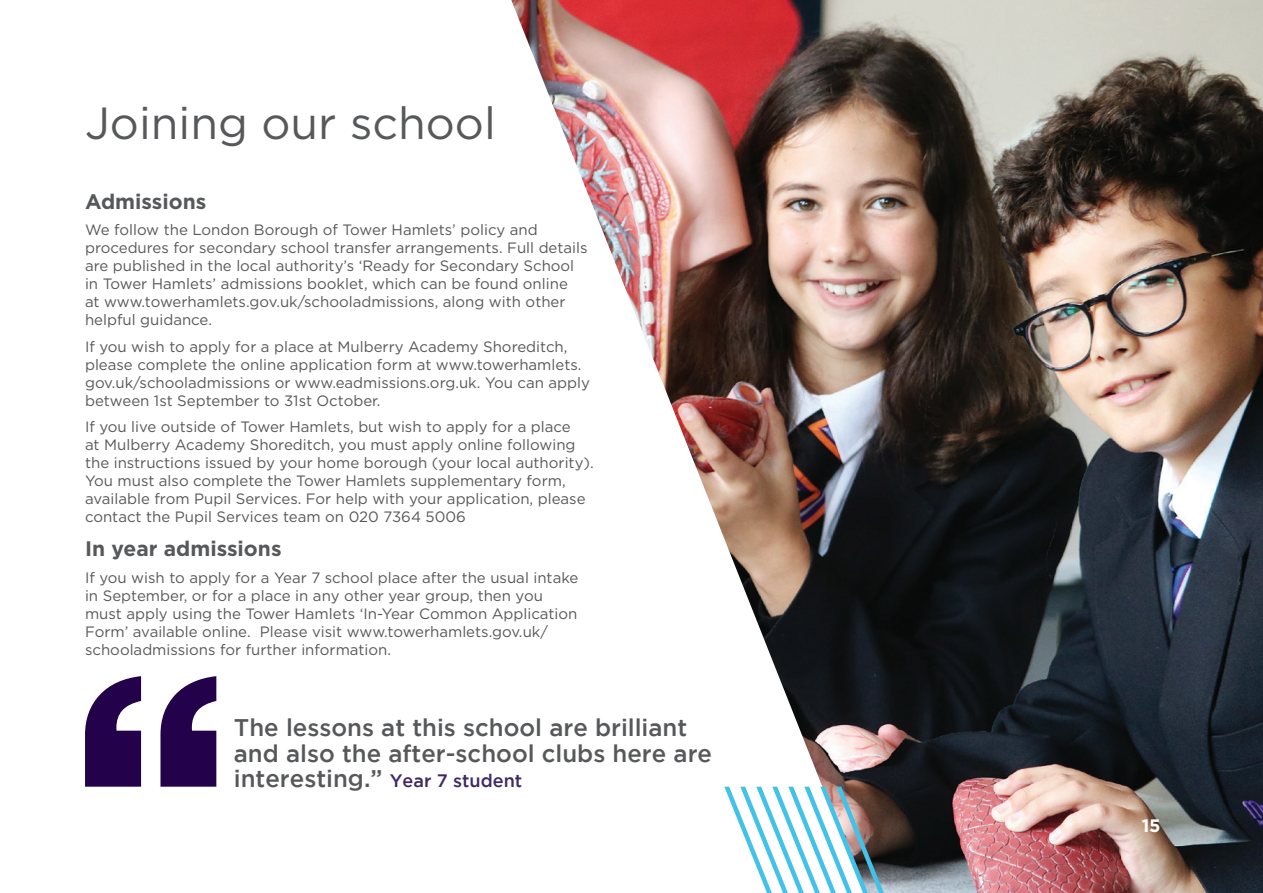
<style>
.page{position:relative;width:1263px;height:893px;background:#fff}
.page>*{position:absolute;margin:0;border:0;box-sizing:border-box;transform-origin:0 0}
.t1{font:45px "Gotham";color:#57585a}
.t2{font:500 24px/25.5px "Gotham";color:#57585a}
.t3{font:700 21px "Gotham";color:#57585a}
.t4{font:700 18px "Gotham";color:#fff}
.t5{font:15px/18px "Gotham";color:#57585a}
.s1{font-size:18px;color:#402863}
</style>
<div class="page">
<img style="left:511px;top:0;width:752px;height:893px">
<svg style="left:85px;top:676px;width:131px;height:111px"></svg>
<svg style="left:724px;top:787px;width:160px;height:106px"></svg>
<p class="t1" style="left:85px;top:98px;width:412px">Joining our school</p>
<p class="t3" style="left:85px;top:189px;width:123px">Admissions</p>
<p class="t5" style="left:85px;top:221px;width:504px">We follow the London Borough of Tower Hamlets’ policy and procedures for secondary school transfer arrangements. Full details are published in the local authority’s ‘Ready for Secondary School in Tower Hamlets’ admissions booklet, which can be found online<br>at www.towerhamlets.gov.uk/schooladmissions, along with other helpful guidance.</p>
<p class="t5" style="left:85px;top:337px;width:506px">If you wish to apply for a place at Mulberry Academy Shoreditch, please complete the online application form at www.towerhamlets. gov.uk/schooladmissions or www.eadmissions.org.uk. You can apply between 1st September to 31st October.</p>
<p class="t5" style="left:85px;top:418px;width:510px">If you live outside of Tower Hamlets, but wish to apply for a place<br>at Mulberry Academy Shoreditch, you must apply online following the instructions issued by your home borough (your local authority).<br>You must also complete the Tower Hamlets supplementary form, available from Pupil Services. For help with your application, please contact the Pupil Services team on 020 7364 5006</p>
<p class="t3" style="left:85px;top:536px;width:198px">In year admissions</p>
<p class="t5" style="left:85px;top:568px;width:495px">If you wish to apply for a Year 7 school place after the usual intake in September, or for a place in any other year group, then you must apply using the Tower Hamlets ‘In-Year Common Application Form’ available online. Please visit www.towerhamlets.gov.uk/ schooladmissions for further information.</p>
<p class="t2" style="left:234px;top:714px;width:480px">The lessons at this school are brilliant and also the after-school clubs here are interesting.” <span class="s1">Year 7 student</span></p>
<p class="t4" style="left:1142px;top:815px;width:20px">15</p>
</div>
